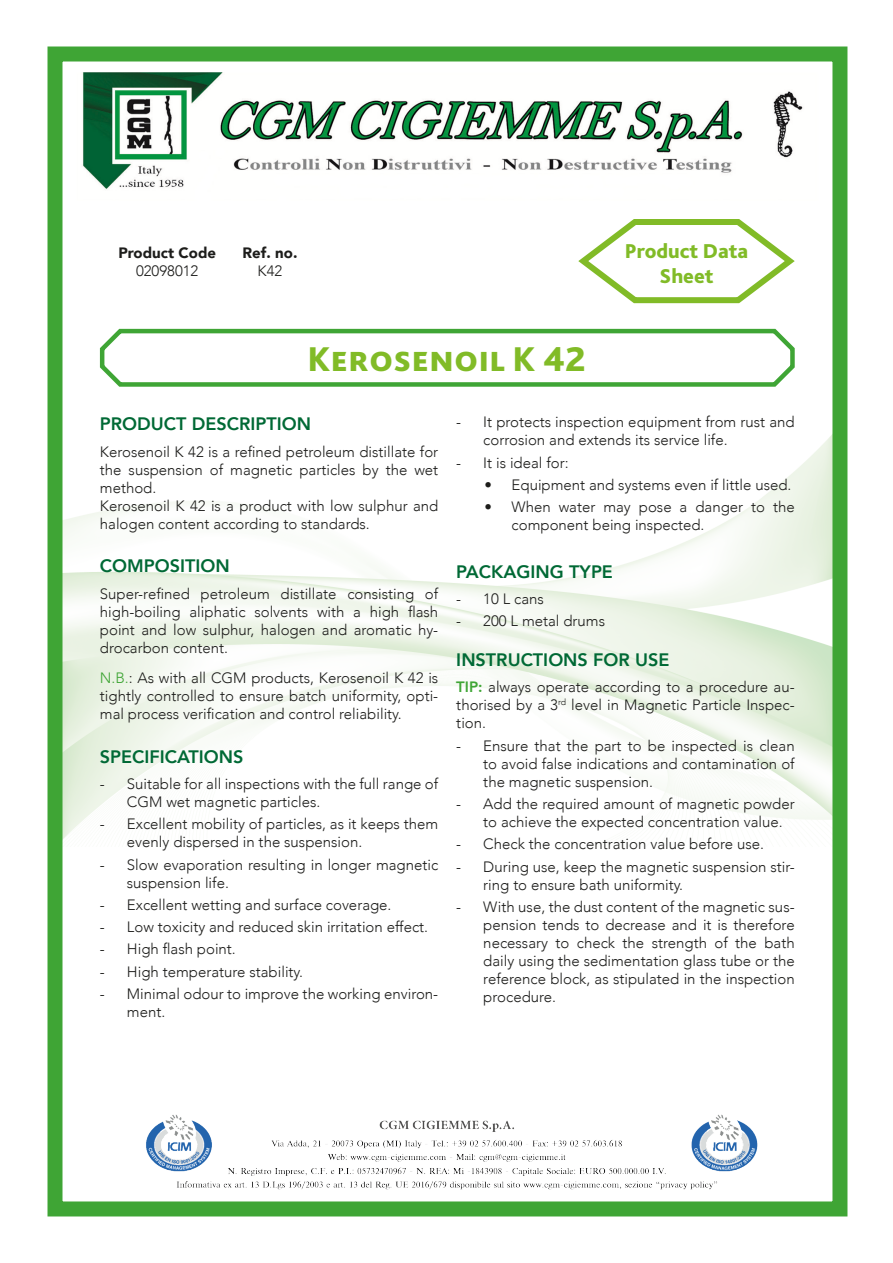
<style>
.page{position:relative;width:893px;height:1263px;background:#fff}
.page>*{position:absolute;margin:0;border:0;box-sizing:border-box;transform-origin:0 0}
.t1{font:800 36px "Bliss Pro";color:#81bb27}
.t2{font:800 21px/25.2px "Bliss Pro";color:#81bb27;text-align:center}
.t3{font:800 18px "Avenir";color:#006935}
.t4{font:300 15px/18px "Avenir";color:#1d1d1b}
.t5{font:900 15px "Avenir";color:#1d1d1b}
.s1{color:#3fa535}
.s2{font-weight:800;color:#3fa535}
</style>
<div class="page">
<div style="left:48px;top:46px;width:799px;height:1170px;border:15px solid #3fa535"></div>
<img style="left:82px;top:72px;width:721px;height:119px">
<img style="left:109px;top:1114px;width:676px;height:87px">
<svg style="left:578px;top:219px;width:217px;height:85px"></svg>
<svg style="left:99px;top:328px;width:696px;height:59px"></svg>
<p class="t5" style="left:118px;top:239px;width:99px">Product Code</p>
<p class="t4" style="left:136px;top:261px;width:64px">02098012</p>
<p class="t5" style="left:243px;top:239px;width:56px">Ref. no.</p>
<p class="t4" style="left:258px;top:261px;width:26px">K42</p>
<p class="t1" style="left:307px;top:336px;width:280px">Kerosenoil K 42</p>
<p class="t2" style="left:625px;top:238px;width:125px">Product Data<br>Sheet</p>
<p class="t3" style="left:100px;top:410px;width:213px">PRODUCT DESCRIPTION</p>
<p class="t4" style="left:100px;top:443px;width:340px;text-align:justify">Kerosenoil K 42 is a refined petroleum distillate for the suspension of magnetic particles by the wet method.</p>
<p class="t4" style="left:100px;top:497px;width:340px">Kerosenoil K 42 is a product with low sulphur and halogen content according to standards.</p>
<p class="t3" style="left:100px;top:552px;width:131px">COMPOSITION</p>
<p class="t4" style="left:100px;top:584px;width:340px;text-align:justify">Super-refined petroleum distillate consisting of high-boiling aliphatic solvents with a high flash point and low sulphur, halogen and aromatic hy&shy;drocarbon content.</p>
<p class="t4" style="left:100px;top:669px;width:340px;text-align:justify"><span class="s1">N.B.</span>: As with all CGM products, Kerosenoil K 42 is tightly controlled to ensure batch uniformity, opti&shy;mal process verification and control reliability.</p>
<p class="t3" style="left:100px;top:742px;width:145px">SPECIFICATIONS</p>
<p class="t4" style="left:127px;top:775px;width:313px;text-indent:-27px">- Suitable for all inspections with the full range of<br>CGM wet magnetic particles.</p>
<p class="t4" style="left:127px;top:815px;width:313px;text-indent:-27px">- Excellent mobility of particles, as it keeps them evenly dispersed in the suspension.</p>
<p class="t4" style="left:127px;top:855px;width:313px;text-indent:-27px">- Slow evaporation resulting in longer magnetic suspension life.</p>
<p class="t4" style="left:100px;top:896px;width:293px">- Excellent wetting and surface coverage.</p>
<p class="t4" style="left:100px;top:918px;width:330px">- Low toxicity and reduced skin irritation effect.</p>
<p class="t4" style="left:100px;top:940px;width:137px">- High flash point.</p>
<p class="t4" style="left:100px;top:962px;width:205px">- High temperature stability.</p>
<p class="t4" style="left:127px;top:985px;width:313px;text-indent:-27px">- Minimal odour to improve the working environ&shy;ment.</p>
<p class="t4" style="left:483px;top:413px;width:313px;text-indent:-27px">- It protects inspection equipment from rust and corrosion and extends its service life.</p>
<p class="t4" style="left:456px;top:453px;width:114px">- It is ideal for:</p>
<p class="t4" style="left:485px;top:476px;width:308px">• Equipment and systems even if little used.</p>
<p class="t4" style="left:512px;top:498px;width:285px;text-indent:-27px">• When water may pose a danger to the component being inspected.</p>
<p class="t3" style="left:456px;top:557px;width:158px">PACKAGING TYPE</p>
<p class="t4" style="left:456px;top:590px;width:89px">- 10 L cans</p>
<p class="t4" style="left:456px;top:612px;width:150px">- 200 L metal drums</p>
<p class="t3" style="left:456px;top:646px;width:215px">INSTRUCTIONS FOR USE</p>
<p class="t4" style="left:456px;top:678px;width:340px;text-align:justify"><span class="s2">TIP:</span> always operate according to a procedure au&shy;thorised by a 3<sup>rd</sup> level in Magnetic Particle Inspec&shy;tion.</p>
<p class="t4" style="left:483px;top:737px;width:313px;text-align:justify;text-indent:-27px">- Ensure that the part to be inspected is clean to avoid false indications and contamination of the magnetic suspension.</p>
<p class="t4" style="left:483px;top:795px;width:313px;text-indent:-27px">- Add the required amount of magnetic powder to achieve the expected concentration value.</p>
<p class="t4" style="left:456px;top:835px;width:309px">- Check the concentration value before use.</p>
<p class="t4" style="left:483px;top:857px;width:313px;text-indent:-27px">- During use, keep the magnetic suspension stir&shy;ring to ensure bath uniformity.</p>
<p class="t4" style="left:483px;top:898px;width:313px;text-align:justify;text-indent:-27px">- With use, the dust content of the magnetic sus&shy;pension tends to decrease and it is therefore necessary to check the strength of the bath daily using the sedimentation glass tube or the reference block, as stipulated in the inspection procedure.</p>
</div>
